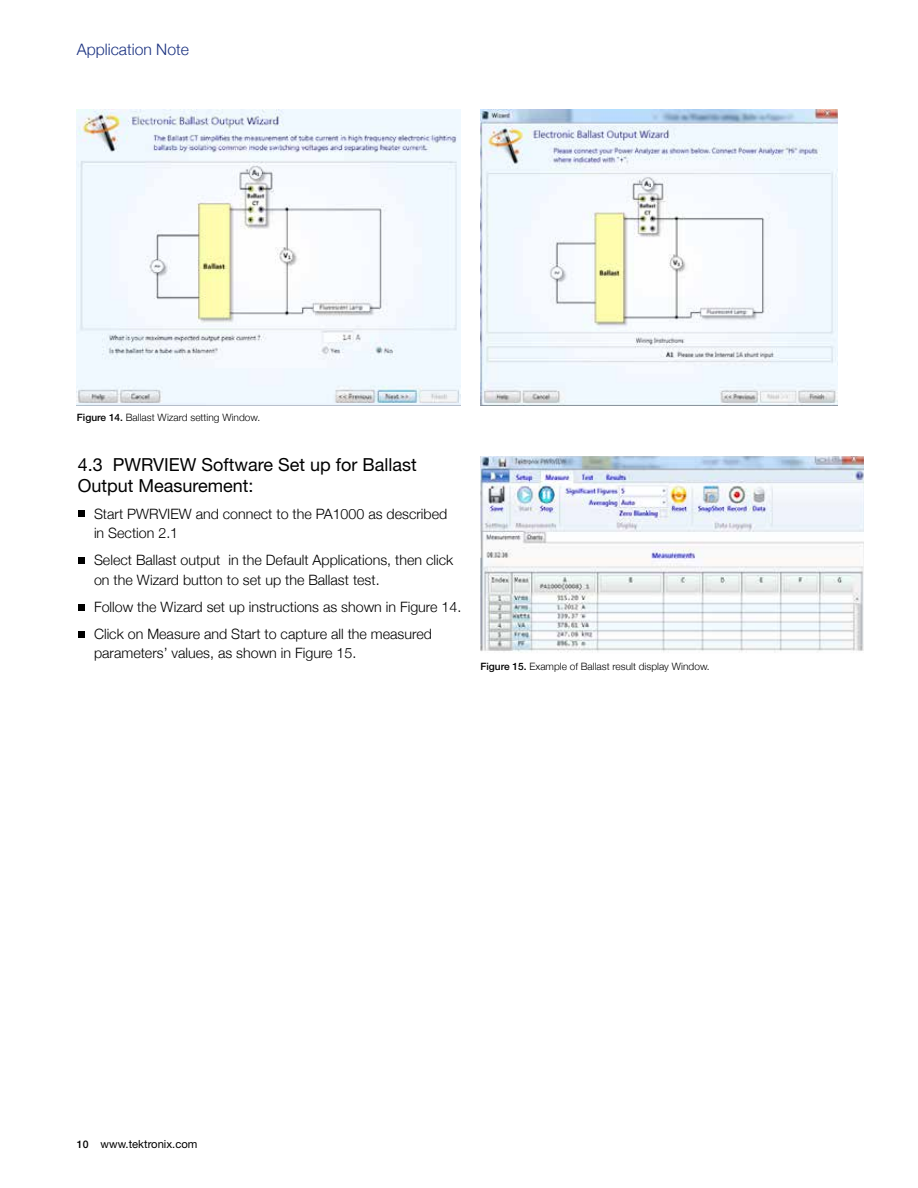
<style>
.page{position:relative;width:918px;height:1188px;background:#fff}
.page>*{position:absolute;margin:0;border:0;box-sizing:border-box;transform-origin:0 0}
.t1{font:18px/21px "Helvetica Neue";color:#000}
.t2{font:300 15.75px "Helvetica Neue";color:#1b3281}
.t3{font:300 14.25px/19.5px "Helvetica Neue";color:#000}
.t4{font:11.25px "Helvetica Neue";color:#000}
.t5{font:300 10.2px "Helvetica Neue";color:#000}
.s1{font-weight:500}
.s2{font-weight:500;font-size:10.5px}
</style>
<div class="page">
<svg style="left:78px;top:511px;width:6px;height:6px"></svg>
<div style="left:78px;top:557px;width:6px;height:7px;background:#000"></div>
<svg style="left:78px;top:604px;width:6px;height:6px"></svg>
<svg style="left:78px;top:631px;width:6px;height:6px"></svg>
<img style="left:77px;top:109px;width:383px;height:296px">
<img style="left:481px;top:456px;width:383px;height:197px">
<img style="left:481px;top:109px;width:357px;height:296px">
<p class="t2" style="left:77px;top:40px;width:114px">Application Note</p>
<p class="t5" style="left:77px;top:411px;width:185px"><span class="s1">Figure 14.</span> Ballast Wizard setting Window.</p>
<p class="t1" style="left:78px;top:453px;width:341px">4.3 PWRVIEW Software Set up for Ballast<br>Output Measurement:</p>
<p class="t3" style="left:94px;top:504px;width:355px">Start PWRVIEW and connect to the PA1000 as described in Section 2.1</p>
<p class="t3" style="left:94px;top:550px;width:361px">Select Ballast output in the Default Applications, then click on the Wizard button to set up the Ballast test.</p>
<p class="t3" style="left:94px;top:593px;width:369px;line-height:27px">Follow the Wizard set up instructions as shown in Figure 14.<br>Click on Measure and Start to capture all the measured</p>
<p class="t3" style="left:94px;top:643px;width:264px">parameters’ values, as shown in Figure 15.</p>
<p class="t5" style="left:481px;top:660px;width:231px"><span class="s1">Figure 15.</span> Example of Ballast result display Window.</p>
<p class="t4" style="left:77px;top:1138px;width:122px"><span class="s2">10</span> www.tektronix.com</p>
</div>
